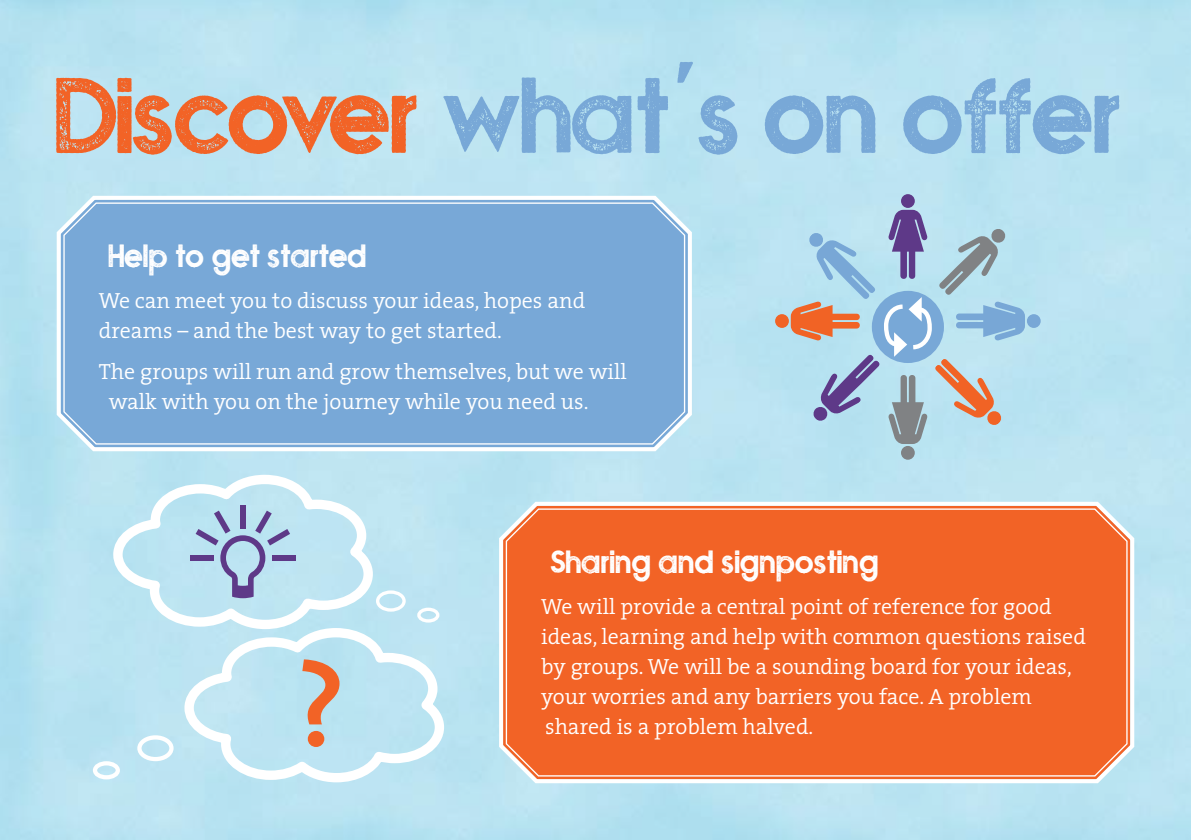
<style>
.page{position:relative;width:1191px;height:840px;background:#fff}
.page>*{position:absolute;margin:0;border:0;box-sizing:border-box;transform-origin:0 0}
.t1{font:600 120.6px "The Sans";color:#f26326}
.t2{font:700 120px "NOVASTAMP";letter-spacing:-.01em;color:#78a8d7}
.t3{font:700 36px "NOVASTAMP";color:#fff}
.t4{font:300 22px/30px "The Serif";color:#fff}
.s1{color:#f26326}
</style>
<div class="page">
<img style="left:0;top:0;width:1191px;height:839px">
<svg style="left:184px;top:626px;width:261px;height:156px"></svg>
<svg style="left:112px;top:473px;width:262px;height:156px"></svg>
<div style="left:190px;top:554px;width:23px;height:6px;background:#5e3988"></div>
<div style="left:240px;top:504px;width:6px;height:24px;background:#5e3988"></div>
<div style="left:272px;top:554px;width:24px;height:6px;background:#5e3988"></div>
<svg style="left:196px;top:510px;width:94px;height:88px;background:#a7beda"></svg>
<div style="left:93px;top:760px;width:27px;height:19px;border:4px solid #fff;border-radius:50%"></div>
<div style="left:137px;top:734px;width:37px;height:26px;border:4px solid #fff;border-radius:50%"></div>
<div style="left:417px;top:607px;width:22px;height:15px;border:3px solid #fff;border-radius:50%"></div>
<div style="left:376px;top:590px;width:30px;height:21px;border:3px solid #fff;border-radius:50%"></div>
<svg style="left:53px;top:192px;width:642px;height:262px"></svg>
<div style="left:63px;top:201px;width:623px;height:244px;background:#78a8d7"></div>
<svg style="left:495px;top:498px;width:643px;height:288px"></svg>
<div style="left:505px;top:507px;width:623px;height:269px;background:#f26326"></div>
<div style="left:901px;top:194px;width:13px;height:14px;background:#5e3988;border-radius:50%"></div>
<div style="left:775px;top:314px;width:14px;height:14px;background:#f16325;border-radius:50%"></div>
<div style="left:1027px;top:314px;width:13px;height:14px;background:#78a7d6;border-radius:50%"></div>
<div style="left:901px;top:445px;width:13px;height:14px;background:#808284;border-radius:50%"></div>
<svg style="left:791px;top:210px;width:234px;height:234px;background:#aec7d7"></svg>
<h2 class="t2" style="left:57px;top:49px;width:1067px"><span class="s1">Discover</span> what’s on offer</h2>
<h3 class="t3" style="left:109px;top:235px;width:260px">Help to get started</h3>
<p class="t4" style="left:99px;top:285px;width:488px">We can meet you to discuss your ideas, hopes and dreams – and the best way to get started.</p>
<p class="t4" style="left:109px;top:356px;width:520px;text-indent:-10px">The groups will run and grow themselves, but we will walk with you on the journey while you need us.</p>
<h1 class="t1" style="left:295px;top:603px;width:53px">?</h1>
<h3 class="t3" style="left:551px;top:541px;width:330px">Sharing and signposting</h3>
<p class="t4" style="left:541px;top:590px;width:546px">We will provide a central point of reference for good ideas, learning and help with common questions raised by groups. We will be a sounding board for your ideas, your worries and any barriers you face. A problem shared is a problem halved.</p>
</div>
